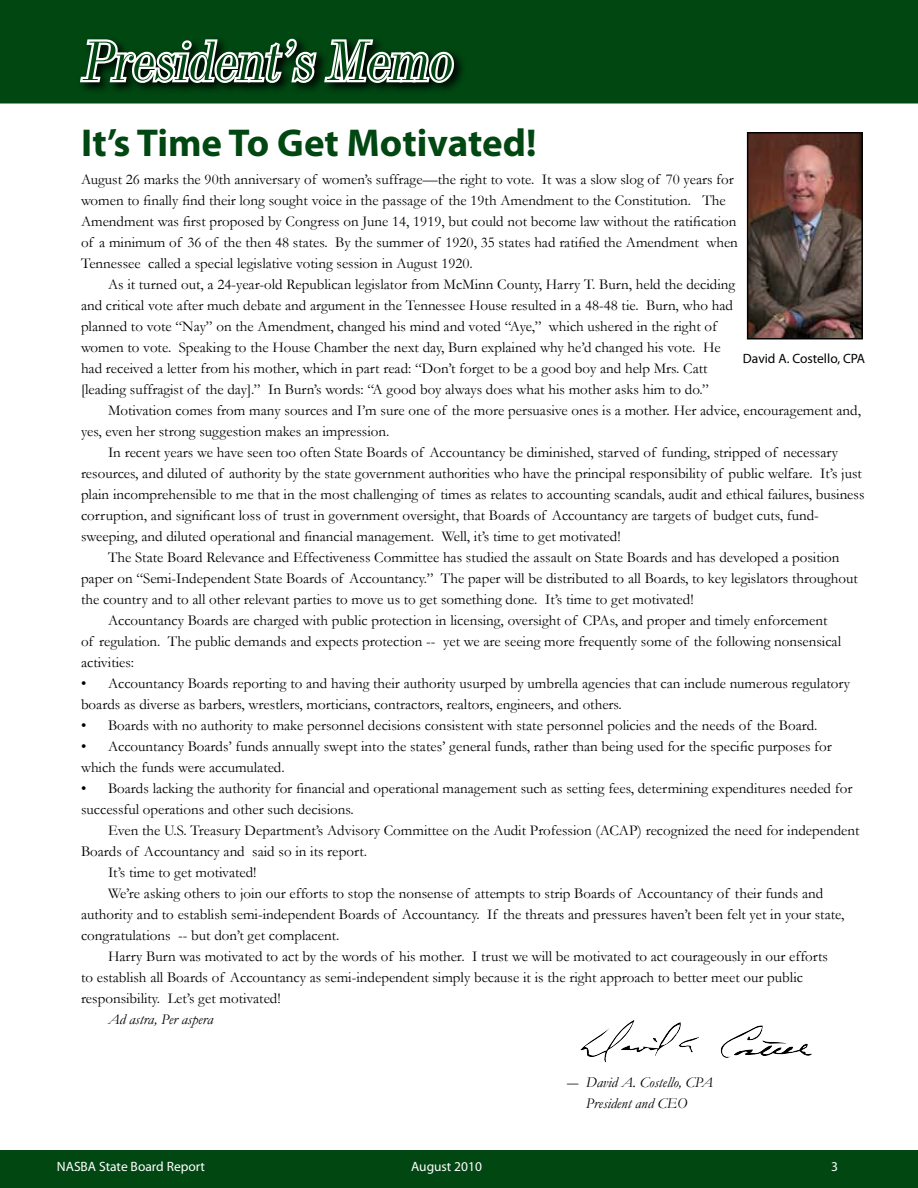
<style>
.page{position:relative;width:918px;height:1188px;background:#fff}
.page>*{position:absolute;margin:0;border:0;box-sizing:border-box;transform-origin:0 0}
.t1{font:italic 54px "Industrial 736 BT";color:#004712}
.t2{font:700 39px "Myriad Pro";color:#004712}
.t3{font:15px/21px "Garamond";color:#000}
.t4{font:italic 15px/21px "Garamond";color:#000;text-align:center}
.t5{font:13.5px "Myriad Pro";color:#fff}
.t6{font:13.5px "Myriad Pro";color:#000}
</style>
<div class="page">
<div style="left:0;top:1150px;width:918px;height:38px;background:#004712"></div>
<img style="left:749px;top:134px;width:112px;height:203px">
<div style="left:747px;top:132px;width:116px;height:207px;border:1px solid #000"></div>
<svg style="left:580px;top:1020px;width:232px;height:43px"></svg>
<div style="left:0;top:0;width:918px;height:104px;background:#004712"></div>
<svg style="left:457px;top:34px;width:9px;height:60px"></svg>
<svg style="left:77px;top:7px;width:380px;height:88px"></svg>
<h1 class="t1" style="left:81px;top:27px;width:383px">President’sMemo</h1>
<h2 class="t2" style="left:81px;top:117px;width:457px">It’s Time To Get Motivated!</h2>
<p class="t3" style="left:81px;top:169px;width:658px">August 26 marks the 90th anniversary of women’s suffrage—the right to vote. It was a slow slog of 70 years for women to finally find their long sought voice in the passage of the 19th Amendment to the Constitution. The Amendment was first proposed by Congress on June 14, 1919, but could not become law without the ratification of a minimum of 36 of the then 48 states. By the summer of 1920, 35 states had ratified the Amendment when Tennessee called a special legislative voting session in August 1920.</p>
<p class="t3" style="left:81px;top:274px;width:656px;text-indent:27px">As it turned out, a 24-year-old Republican legislator from McMinn County, Harry T. Burn, held the deciding and critical vote after much debate and argument in the Tennessee House resulted in a 48-48 tie. Burn, who had planned to vote “Nay” on the Amendment, changed his mind and voted “Aye,” which ushered in the right of women to vote. Speaking to the House Chamber the next day, Burn explained why he’d changed his vote. He had received a letter from his mother, which in part read: “Don’t forget to be a good boy and help Mrs. Catt [leading suffragist of the day].” In Burn’s words: “A good boy always does what his mother asks him to do.”</p>
<p class="t3" style="left:108px;top:400px;width:755px">Motivation comes from many sources and I’m sure one of the more persuasive ones is a mother. Her advice, encouragement and,</p>
<p class="t3" style="left:81px;top:421px;width:310px">yes, even her strong suggestion makes an impression.</p>
<p class="t3" style="left:108px;top:442px;width:732px">In recent years we have seen too often State Boards of Accountancy be diminished, starved of funding, stripped of necessary</p>
<p class="t3" style="left:81px;top:463px;width:782px">resources, and diluted of authority by the state government authorities who have the principal responsibility of public welfare. It’s just</p>
<p class="t3" style="left:81px;top:484px;width:785px">plain incomprehensible to me that in the most challenging of times as relates to accounting scandals, audit and ethical failures, business</p>
<p class="t3" style="left:81px;top:505px;width:739px">corruption, and significant loss of trust in government oversight, that Boards of Accountancy are targets of budget cuts, fund-</p>
<p class="t3" style="left:81px;top:526px;width:541px">sweeping, and diluted operational and financial management. Well, it’s time to get motivated!</p>
<p class="t3" style="left:108px;top:547px;width:733px">The State Board Relevance and Effectiveness Committee has studied the assault on State Boards and has developed a position</p>
<p class="t3" style="left:81px;top:568px;width:778px">paper on “Semi-Independent State Boards of Accountancy.” The paper will be distributed to all Boards, to key legislators throughout</p>
<p class="t3" style="left:81px;top:589px;width:614px">the country and to all other relevant parties to move us to get something done. It’s time to get motivated!</p>
<p class="t3" style="left:108px;top:610px;width:721px">Accountancy Boards are charged with public protection in licensing, oversight of CPAs, and proper and timely enforcement</p>
<p class="t3" style="left:81px;top:631px;width:762px">of regulation. The public demands and expects protection -- yet we are seeing more frequently some of the following nonsensical</p>
<p class="t3" style="left:81px;top:652px;width:55px">activities:</p>
<p class="t3" style="left:81px;top:673px;width:771px">• Accountancy Boards reporting to and having their authority usurped by umbrella agencies that can include numerous regulatory boards as diverse as barbers, wrestlers, morticians, contractors, realtors, engineers, and others.</p>
<p class="t3" style="left:81px;top:715px;width:738px">• Boards with no authority to make personnel decisions consistent with state personnel policies and the needs of the Board.</p>
<p class="t3" style="left:81px;top:736px;width:752px">• Accountancy Boards’ funds annually swept into the states’ general funds, rather than being used for the specific purposes for which the funds were accumulated.</p>
<p class="t3" style="left:81px;top:778px;width:773px">• Boards lacking the authority for financial and operational management such as setting fees, determining expenditures needed for successful operations and other such decisions.</p>
<p class="t3" style="left:108px;top:820px;width:753px">Even the U.S. Treasury Department’s Advisory Committee on the Audit Profession (ACAP) recognized the need for independent</p>
<p class="t3" style="left:81px;top:841px;width:288px">Boards of Accountancy and said so in its report.</p>
<p class="t3" style="left:108px;top:862px;width:150px">It’s time to get motivated!</p>
<p class="t3" style="left:108px;top:883px;width:717px">We’re asking others to join our efforts to stop the nonsense of attempts to strip Boards of Accountancy of their funds and</p>
<p class="t3" style="left:81px;top:904px;width:765px">authority and to establish semi-independent Boards of Accountancy. If the threats and pressures haven’t been felt yet in your state,</p>
<p class="t3" style="left:81px;top:925px;width:260px">congratulations -- but don’t get complacent.</p>
<p class="t3" style="left:108px;top:946px;width:722px">Harry Burn was motivated to act by the words of his mother. I trust we will be motivated to act courageously in our efforts</p>
<p class="t3" style="left:81px;top:967px;width:724px">to establish all Boards of Accountancy as semi-independent simply because it is the right approach to better meet our public</p>
<p class="t3" style="left:81px;top:988px;width:201px">responsibility. Let’s get motivated!</p>
<p class="t4" style="left:108px;top:1009px;width:107px">Ad astra, Per aspera</p>
<p class="t6" style="left:743px;top:350px;width:124px">David A. Costello, CPA</p>
<p class="t4" style="left:567px;top:1072px;width:147px">― David A. Costello, CPA<br>President and CEO</p>
<p class="t5" style="left:57px;top:1159px;width:150px">NASBA State Board Report</p>
<p class="t5" style="left:411px;top:1159px;width:72px">August 2010</p>
<p class="t5" style="left:831px;top:1159px;width:8px">3</p>
</div>
